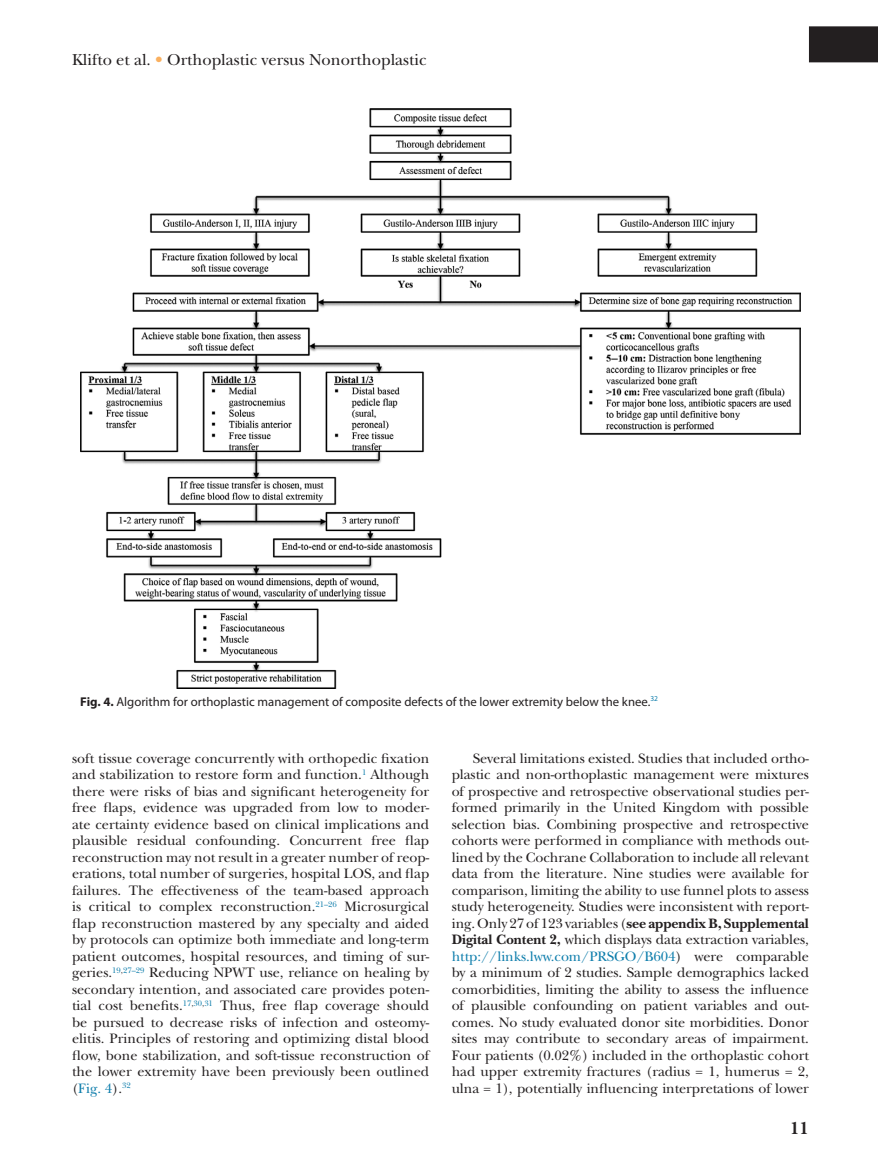
<style>
.page{position:relative;width:878px;height:1175px;background:#fff}
.page>*{position:absolute;margin:0;border:0;box-sizing:border-box;transform-origin:0 0}
.t1{font:700 18px "New Baskerville Std";color:#231f20}
.t2{font:16.5px "New Baskerville Std";color:#231f20}
.t3{font:14.25px/16.5px "New Baskerville Std";color:#231f20;text-align:justify}
.t4{font:12.75px "Myriad Pro";color:#231f20}
.s1{color:#fab05f}
.s2{font-weight:700}
.s3{color:#0f7eac}
</style>
<div class="page">
<div style="left:808px;top:26px;width:70px;height:36px;background:#231f20"></div>
<img style="left:80px;top:108px;width:720px;height:580px">
<p class="t2" style="left:72px;top:50px;width:356px">Klifto et al. <span class="s1">•</span> Orthoplastic versus Nonorthoplastic</p>
<p class="t4" style="left:80px;top:693px;width:579px"><span class="s2">Fig. 4.</span> Algorithm for orthoplastic management of composite defects of the lower extremity below the knee.<sup>32</sup></p>
<p class="t3" style="left:72px;top:750px;width:359px">soft tissue coverage concurrently with orthopedic fixation and stabilization to restore form and function.<sup>1</sup> Although there were risks of bias and significant heterogeneity for free flaps, evidence was upgraded from low to moder&shy;ate certainty evidence based on clinical implications and plausible residual confounding. Concurrent free flap reconstruction may not result in a greater number of reop&shy;erations, total number of surgeries, hospital LOS, and flap failures. The effectiveness of the team-based approach is critical to complex reconstruction.<sup>21–26</sup> Microsurgical flap reconstruction mastered by any specialty and aided by protocols can optimize both immediate and long-term patient outcomes, hospital resources, and timing of sur&shy;geries.<sup>19</sup><sup>,</sup><sup>27–29</sup> Reducing NPWT use, reliance on healing by secondary intention, and associated care provides poten&shy;tial cost benefits.<sup>17</sup><sup>,</sup><sup>30</sup><sup>,</sup><sup>31</sup> Thus, free flap coverage should be pursued to decrease risks of infection and osteomy&shy;elitis. Principles of restoring and optimizing distal blood flow, bone stabilization, and soft-tissue reconstruction of the lower extremity have been previously been outlined (<span class="s3">Fig. 4</span>).<sup>32</sup></p>
<p class="t3" style="left:451px;top:750px;width:359px;text-indent:21px">Several limitations existed. Studies that included ortho&shy;plastic and non-orthoplastic management were mixtures of prospective and retrospective observational studies per&shy;formed primarily in the United Kingdom with possible selection bias. Combining prospective and retrospective cohorts were performed in compliance with methods out&shy;lined by the Cochrane Collaboration to include all relevant data from the literature. Nine studies were available for comparison, limiting the ability to use funnel plots to assess study heterogeneity. Studies were inconsistent with report&shy;ing. Only 27 of 123 variables (<span class="s2">see appendix B, Supplemental Digital Content 2,</span> which displays data extraction variables, <span class="s3">http://links.lww.com/PRSGO/B604</span>) were comparable by a minimum of 2 studies. Sample demographics lacked comorbidities, limiting the ability to assess the influence of plausible confounding on patient variables and out&shy;comes. No study evaluated donor site morbidities. Donor sites may contribute to secondary areas of impairment.<br>Four patients (0.02%) included in the orthoplastic cohort had upper extremity fractures (radius = 1, humerus = 2, ulna = 1), potentially influencing interpretations of lower</p>
<p class="t1" style="left:790px;top:1118px;width:20px">11</p>
</div>
